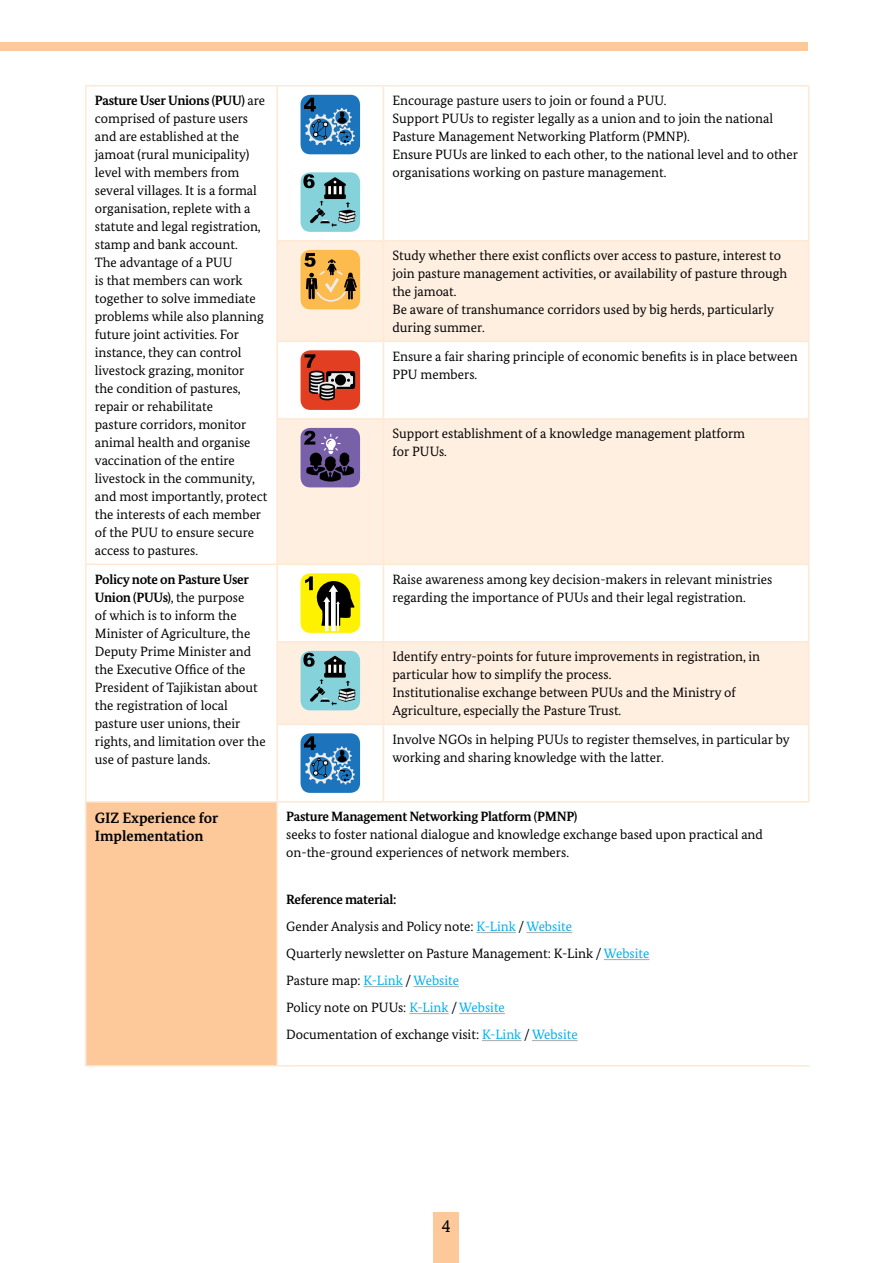
<style>
.page{position:relative;width:893px;height:1263px;background:#fff}
.page>*{position:absolute;margin:0;border:0;box-sizing:border-box;transform-origin:0 0}
.t1{font:18px "Bundes Serif";color:#000}
.t2{font:700 15px/18px "Bundes Serif";color:#000}
.t3{font:13.5px/18px "Bundes Serif";color:#000}
.t4{font:700 13.5px "Bundes Serif";letter-spacing:-.02em;color:#000}
.s1{font-weight:700}
.s2{color:#00aeef}
</style>
<div class="page">
<div style="left:434px;top:1212px;width:25px;height:51px;background:#fdc99b"></div>
<div style="left:0;top:43px;width:808px;height:8px;background:#fdc99b"></div>
<svg style="left:278px;top:242px;width:530px;height:482px;fill:#ffefe1"></svg>
<div style="left:86px;top:802px;width:191px;height:264px;background:#fdc99b"></div>
<hr style="left:85px;top:85px;width:192px;height:2px;background:#ffe8d4">
<hr style="left:85px;top:87px;width:2px;height:76px;background:#ffe8d4">
<hr style="left:85px;top:163px;width:2px;height:78px;background:#ffe8d4">
<hr style="left:85px;top:241px;width:2px;height:100px;background:#ffe8d4">
<hr style="left:85px;top:341px;width:2px;height:78px;background:#ffe8d4">
<hr style="left:85px;top:419px;width:2px;height:145px;background:#ffe8d4">
<hr style="left:276px;top:87px;width:2px;height:76px;background:#ffe8d4">
<hr style="left:383px;top:87px;width:1px;height:76px;background:#ffe8d4">
<hr style="left:808px;top:87px;width:1px;height:76px;background:#ffe8d4">
<hr style="left:276px;top:163px;width:2px;height:77px;background:#ffe8d4">
<hr style="left:383px;top:163px;width:1px;height:77px;background:#ffe8d4">
<hr style="left:808px;top:163px;width:1px;height:77px;background:#ffe8d4">
<hr style="left:276px;top:342px;width:2px;height:76px;background:#ffe8d4">
<hr style="left:383px;top:342px;width:1px;height:76px;background:#ffe8d4">
<hr style="left:808px;top:342px;width:1px;height:76px;background:#ffe8d4">
<hr style="left:85px;top:564px;width:192px;height:1px;background:#ffe8d4">
<hr style="left:85px;top:565px;width:2px;height:77px;background:#ffe8d4">
<hr style="left:85px;top:642px;width:2px;height:82px;background:#ffe8d4">
<hr style="left:85px;top:724px;width:2px;height:77px;background:#ffe8d4">
<hr style="left:276px;top:565px;width:2px;height:76px;background:#ffe8d4">
<hr style="left:383px;top:565px;width:1px;height:76px;background:#ffe8d4">
<hr style="left:808px;top:565px;width:1px;height:76px;background:#ffe8d4">
<hr style="left:276px;top:725px;width:2px;height:76px;background:#ffe8d4">
<hr style="left:383px;top:725px;width:1px;height:76px;background:#ffe8d4">
<hr style="left:808px;top:725px;width:1px;height:76px;background:#ffe8d4">
<hr style="left:277px;top:801px;width:106px;height:2px;background:#ffe8d4">
<hr style="left:383px;top:801px;width:426px;height:2px;background:#ffe8d4">
<hr style="left:277px;top:85px;width:106px;height:2px;background:#ffe8d4">
<hr style="left:383px;top:85px;width:426px;height:2px;background:#ffe8d4">
<hr style="left:276px;top:240px;width:107px;height:2px;background:#ffe8d4">
<hr style="left:276px;top:242px;width:2px;height:99px;background:#ffe8d4">
<hr style="left:276px;top:341px;width:107px;height:1px;background:#ffe8d4">
<hr style="left:383px;top:240px;width:426px;height:2px;background:#ffe8d4">
<hr style="left:383px;top:242px;width:1px;height:99px;background:#ffe8d4">
<hr style="left:808px;top:242px;width:1px;height:99px;background:#ffe8d4">
<hr style="left:383px;top:341px;width:426px;height:1px;background:#ffe8d4">
<hr style="left:276px;top:418px;width:107px;height:2px;background:#ffe8d4">
<hr style="left:276px;top:420px;width:2px;height:144px;background:#ffe8d4">
<hr style="left:277px;top:564px;width:106px;height:1px;background:#ffe8d4">
<hr style="left:383px;top:418px;width:426px;height:2px;background:#ffe8d4">
<hr style="left:383px;top:420px;width:1px;height:144px;background:#ffe8d4">
<hr style="left:808px;top:420px;width:1px;height:144px;background:#ffe8d4">
<hr style="left:383px;top:564px;width:426px;height:1px;background:#ffe8d4">
<hr style="left:276px;top:641px;width:107px;height:2px;background:#ffe8d4">
<hr style="left:276px;top:643px;width:2px;height:81px;background:#ffe8d4">
<hr style="left:276px;top:724px;width:107px;height:1px;background:#ffe8d4">
<hr style="left:383px;top:641px;width:426px;height:2px;background:#ffe8d4">
<hr style="left:383px;top:643px;width:1px;height:81px;background:#ffe8d4">
<hr style="left:808px;top:643px;width:1px;height:81px;background:#ffe8d4">
<hr style="left:383px;top:724px;width:426px;height:1px;background:#ffe8d4">
<hr style="left:85px;top:801px;width:192px;height:2px;background:#ffe8d4">
<hr style="left:85px;top:803px;width:2px;height:81px;background:#ffe8d4">
<hr style="left:276px;top:803px;width:2px;height:81px;background:#ffe8d4">
<hr style="left:85px;top:884px;width:2px;height:181px;background:#ffe8d4">
<hr style="left:276px;top:884px;width:2px;height:181px;background:#ffe8d4">
<hr style="left:85px;top:1065px;width:192px;height:1px;background:#ffe8d4">
<hr style="left:277px;top:1065px;width:106px;height:1px;background:#ffe8d4">
<hr style="left:383px;top:1065px;width:426px;height:1px;background:#ffe8d4">
<div style="left:301px;top:95px;width:59px;height:59px;background:#1c75bc;border-radius:10px"></div>
<svg style="left:304px;top:98px;width:51px;height:48px"></svg>
<div style="left:301px;top:172px;width:59px;height:60px;background:#86d2da;border-radius:10px"></div>
<svg style="left:303px;top:174px;width:53px;height:53px"></svg>
<div style="left:301px;top:250px;width:59px;height:59px;background:#fdba4d;border-radius:10px"></div>
<svg style="left:304px;top:253px;width:53px;height:49px"></svg>
<div style="left:301px;top:350px;width:59px;height:60px;background:#e23e21;border-radius:10px"></div>
<svg style="left:304px;top:354px;width:51px;height:46px"></svg>
<div style="left:301px;top:428px;width:59px;height:59px;background:#7961aa;border-radius:10px"></div>
<svg style="left:304px;top:431px;width:50px;height:50px"></svg>
<div style="left:301px;top:573px;width:59px;height:60px;background:#fff200;border-radius:10px"></div>
<svg style="left:305px;top:576px;width:50px;height:55px"></svg>
<div style="left:301px;top:651px;width:59px;height:59px;background:#86d2da;border-radius:10px"></div>
<svg style="left:303px;top:653px;width:53px;height:53px"></svg>
<div style="left:301px;top:733px;width:59px;height:60px;background:#1c75bc;border-radius:10px"></div>
<svg style="left:304px;top:736px;width:51px;height:48px"></svg>
<hr style="left:476px;top:932px;width:40px;height:1px;background:#a7a9ac">
<hr style="left:526px;top:932px;width:46px;height:1px;background:#a7a9ac">
<hr style="left:604px;top:959px;width:45px;height:1px;background:#a7a9ac">
<hr style="left:364px;top:986px;width:39px;height:1px;background:#a7a9ac">
<hr style="left:413px;top:986px;width:46px;height:1px;background:#a7a9ac">
<hr style="left:409px;top:1013px;width:40px;height:1px;background:#a7a9ac">
<hr style="left:459px;top:1013px;width:46px;height:1px;background:#a7a9ac">
<hr style="left:482px;top:1040px;width:39px;height:1px;background:#a7a9ac">
<hr style="left:532px;top:1040px;width:46px;height:1px;background:#a7a9ac">
<p class="t3" style="left:95px;top:91px;width:174px"><span class="s1">Pasture User Unions (PUU)</span> are comprised of pasture users and are established at the jamoat (rural municipality) level with members from several villages. It is a formal organisation, replete with a statute and legal registration, stamp and bank account.<br>The advantage of a PUU<br>is that members can work together to solve immediate problems while also planning future joint activities. For instance, they can control livestock grazing, monitor<br>the condition of pastures, repair or rehabilitate<br>pasture corridors, monitor animal health and organise vaccination of the entire livestock in the community, and most importantly, protect the interests of each member of the PUU to ensure secure access to pastures.</p>
<p class="t3" style="left:392px;top:91px;width:407px">Encourage pasture users to join or found a PUU.<br>Support PUUs to register legally as a union and to join the national Pasture Management Networking Platform (PMNP).<br>Ensure PUUs are linked to each other, to the national level and to other organisations working on pasture management.</p>
<p class="t3" style="left:392px;top:247px;width:396px">Study whether there exist conflicts over access to pasture, interest to join pasture management activities, or availability of pasture through the jamoat.<br>Be aware of transhumance corridors used by big herds, particularly during summer.</p>
<p class="t3" style="left:392px;top:347px;width:407px">Ensure a fair sharing principle of economic benefits is in place between<br>PPU members.</p>
<p class="t3" style="left:392px;top:425px;width:354px">Support establishment of a knowledge management platform for PUUs.</p>
<p class="t3" style="left:95px;top:570px;width:172px"><span class="s1">Policy note on Pasture User<br>Union (PUUs)</span>, the purpose<br>of which is to inform the<br>Minister of Agriculture, the<br>Deputy Prime Minister and the Executive Office of the<br>President of Tajikistan about the registration of local pasture user unions, their rights, and limitation over the use of pasture lands.</p>
<p class="t3" style="left:392px;top:570px;width:381px">Raise awareness among key decision-makers in relevant ministries regarding the importance of PUUs and their legal registration.</p>
<p class="t3" style="left:392px;top:647px;width:369px">Identify entry-points for future improvements in registration, in particular how to simplify the process.<br>Institutionalise exchange between PUUs and the Ministry of Agriculture, especially the Pasture Trust.</p>
<p class="t3" style="left:392px;top:730px;width:399px">Involve NGOs in helping PUUs to register themselves, in particular by working and sharing knowledge with the latter.</p>
<p class="t2" style="left:95px;top:808px;width:125px">GIZ Experience for<br>Implementation</p>
<p class="t4" style="left:286px;top:808px;width:293px">Pasture Management Networking Platform (PMNP)</p>
<p class="t3" style="left:286px;top:825px;width:478px">seeks to foster national dialogue and knowledge exchange based upon practical and on-the-ground experiences of network members.</p>
<p class="t3" style="left:286px;top:885px;width:365px;line-height:27px"><span class="s1">Reference material:<br></span>Gender Analysis and Policy note: <span class="s2">K-Link</span> / <span class="s2">Website<br></span>Quarterly newsletter on Pasture Management: K-Link / <span class="s2">Website </span>Pasture map: <span class="s2">K-Link</span> / <span class="s2">Website<br></span>Policy note on PUUs: <span class="s2">K-Link</span> / <span class="s2">Website<br></span>Documentation of exchange visit: <span class="s2">K-Link</span> / <span class="s2">Website</span></p>
<h1 class="t1" style="left:442px;top:1215px;width:10px">4</h1>
</div>
